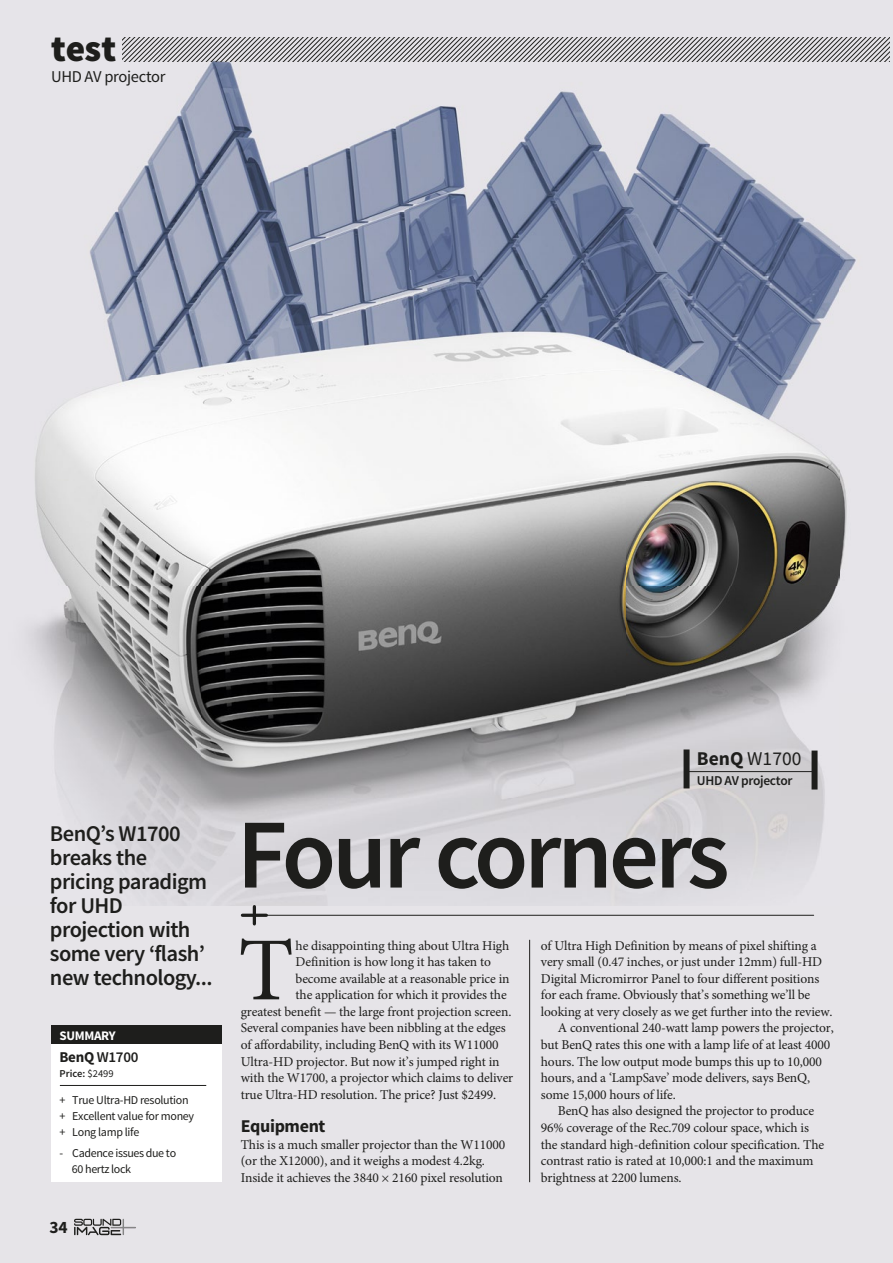
<style>
.page{position:relative;width:893px;height:1263px;background:#e6e4e8}
.page>*{position:absolute;margin:0;border:0;box-sizing:border-box;transform-origin:0 0}
.t1{font:600 99px "Source Sans Pro";letter-spacing:-.04em;color:#1e1e1c}
.t2{font:90px "Minion Pro";color:#1e1e1c}
.t3{font:900 37.2px "Source Sans Pro";color:#1e1e1c}
.t4{font:600 22.5px/24px "Source Sans Pro";letter-spacing:-.025em;color:#1e1e1c}
.t5{font:19.5px "Source Sans Pro";color:#1e1e1c}
.t6{font:700 18px "Source Sans Pro";letter-spacing:-.02em;color:#1e1e1c}
.t7{font:700 17.4px "Source Sans Pro";color:#1e1e1c}
.t8{font:16.5px "Source Sans Pro";letter-spacing:-.02em;color:#1e1e1c}
.t9{font:600 15px "Source Sans Pro";letter-spacing:-.02em;color:#1e1e1c}
.t10{font:13.5px/16.6px "Minion Pro";letter-spacing:-.01em;color:#1e1e1c}
.t11{font:600 13.5px "Source Sans Pro";letter-spacing:-.025em;color:#1e1e1c}
.t12{font:700 13.05px "Source Sans Pro";letter-spacing:-.025em;color:#fff}
.t13{font:12px/15.6px "Source Sans Pro";letter-spacing:-.025em;color:#1e1e1c}
.t14{font:600 10.5px "Source Sans Pro";color:#1e1e1c}
.s1{font-weight:700}
.s2{font-weight:400}
</style>
<div class="page">
<img style="left:29px;top:37px;width:861px;height:868px">
<svg style="left:74px;top:1219px;width:61px;height:16px"></svg>
<hr style="left:243px;top:915px;width:571px;height:1px;background:#1e1e1c">
<hr style="left:253px;top:907px;width:3px;height:17px;background:#1e1e1c">
<hr style="left:242px;top:914px;width:24px;height:3px;background:#1e1e1c">
<svg style="left:122px;top:38px;width:768px;height:23px"></svg>
<hr style="left:529px;top:940px;width:1px;height:242px;background:#1e1e1c">
<div style="left:811px;top:750px;width:6px;height:39px;background:#1e1e1c"></div>
<div style="left:684px;top:749px;width:6px;height:39px;background:#1e1e1c"></div>
<hr style="left:689px;top:771px;width:125px;height:1px;background:#1e1e1c">
<div style="left:51px;top:1042px;width:171px;height:140px;background:#fff"></div>
<div style="left:51px;top:1025px;width:171px;height:19px;background:#1e1e1c"></div>
<hr style="left:60px;top:1085px;width:146px;height:1px;background:#1e1e1c">
<h3 class="t3" style="left:51px;top:25px;width:67px">test</h3>
<p class="t8" style="left:51px;top:66px;width:116px">UHD AV projector</p>
<h3 class="t5" style="left:697px;top:747px;width:106px"><span class="s1">BenQ</span> W1700</h3>
<p class="t11" style="left:697px;top:772px;width:97px">UHD AV projector</p>
<h3 class="t4" style="left:50px;top:822px;width:164px">BenQ’s W1700 breaks the pricing paradigm for UHD projection with some very ‘flash’ new technology...</h3>
<h1 class="t1" style="left:237px;top:792px;width:494px">Four corners</h1>
<h2 class="t2" style="left:238px;top:910px;width:57px">T</h2>
<p class="t10" style="left:296px;top:937px;width:215px">he disappointing thing about Ultra High</p>
<p class="t10" style="left:541px;top:937px;width:277px">of Ultra High Definition by means of pixel shifting a</p>
<p class="t10" style="left:541px;top:953px;width:283px">very small (0.47 inches, or just under 12mm) full-HD</p>
<p class="t10" style="left:541px;top:970px;width:280px">Digital Micromirror Panel to four different positions</p>
<p class="t10" style="left:541px;top:987px;width:271px">for each frame. Obviously that’s something we’ll be</p>
<p class="t10" style="left:541px;top:1003px;width:293px">looking at very closely as we get further into the review.</p>
<p class="t10" style="left:558px;top:1020px;width:277px">A conventional 240-watt lamp powers the projector,</p>
<p class="t10" style="left:541px;top:1036px;width:291px">but BenQ rates this one with a lamp life of at least 4000</p>
<p class="t10" style="left:541px;top:1053px;width:283px">hours. The low output mode bumps this up to 10,000</p>
<p class="t10" style="left:541px;top:1070px;width:271px">hours, and a ‘LampSave’ mode delivers, says BenQ,</p>
<p class="t10" style="left:541px;top:1086px;width:136px">some 15,000 hours of life.</p>
<p class="t10" style="left:558px;top:1103px;width:258px">BenQ has also designed the projector to produce</p>
<p class="t10" style="left:541px;top:1119px;width:270px">96% coverage of the Rec.709 colour space, which is</p>
<p class="t10" style="left:541px;top:1136px;width:285px">the standard high-definition colour specification. The</p>
<p class="t10" style="left:541px;top:1152px;width:274px">contrast ratio is rated at 10,000:1 and the maximum</p>
<p class="t10" style="left:541px;top:1169px;width:142px">brightness at 2200 lumens.</p>
<p class="t10" style="left:296px;top:953px;width:197px">Definition is how long it has taken to</p>
<p class="t10" style="left:296px;top:970px;width:216px">become available at a reasonable price in</p>
<p class="t10" style="left:296px;top:987px;width:213px">the application for which it provides the</p>
<p class="t10" style="left:241px;top:1003px;width:272px">greatest benefit — the large front projection screen.</p>
<p class="t10" style="left:241px;top:1020px;width:267px">Several companies have been nibbling at the edges</p>
<p class="t10" style="left:241px;top:1036px;width:259px">of affordability, including BenQ with its W11000</p>
<p class="t10" style="left:241px;top:1053px;width:260px">Ultra-HD projector. But now it’s jumped right in</p>
<p class="t10" style="left:241px;top:1070px;width:274px">with the W1700, a projector which claims to deliver</p>
<p class="t10" style="left:241px;top:1086px;width:257px">true Ultra-HD resolution. The price? Just $2499.</p>
<h3 class="t6" style="left:241px;top:1114px;width:86px">Equipment</h3>
<p class="t10" style="left:241px;top:1136px;width:266px">This is a much smaller projector than the W11000 (or the X12000), and it weighs a modest 4.2kg.<br>Inside it achieves the 3840 × 2160 pixel resolution</p>
<p class="t12" style="left:60px;top:1027px;width:58px">SUMMARY</p>
<p class="t9" style="left:60px;top:1048px;width:80px"><span class="s1">BenQ</span> W1700</p>
<p class="t14" style="left:60px;top:1067px;width:56px">Price: <span class="s2">$2499</span></p>
<p class="t13" style="left:60px;top:1093px;width:136px">+ True Ultra-HD resolution + Excellent value for money + Long lamp life</p>
<p class="t13" style="left:72px;top:1145px;width:106px;text-indent:-12px">- Cadence issues due to<br>60 hertz lock</p>
<p class="t7" style="left:50px;top:1216px;width:20px">34</p>
</div>
